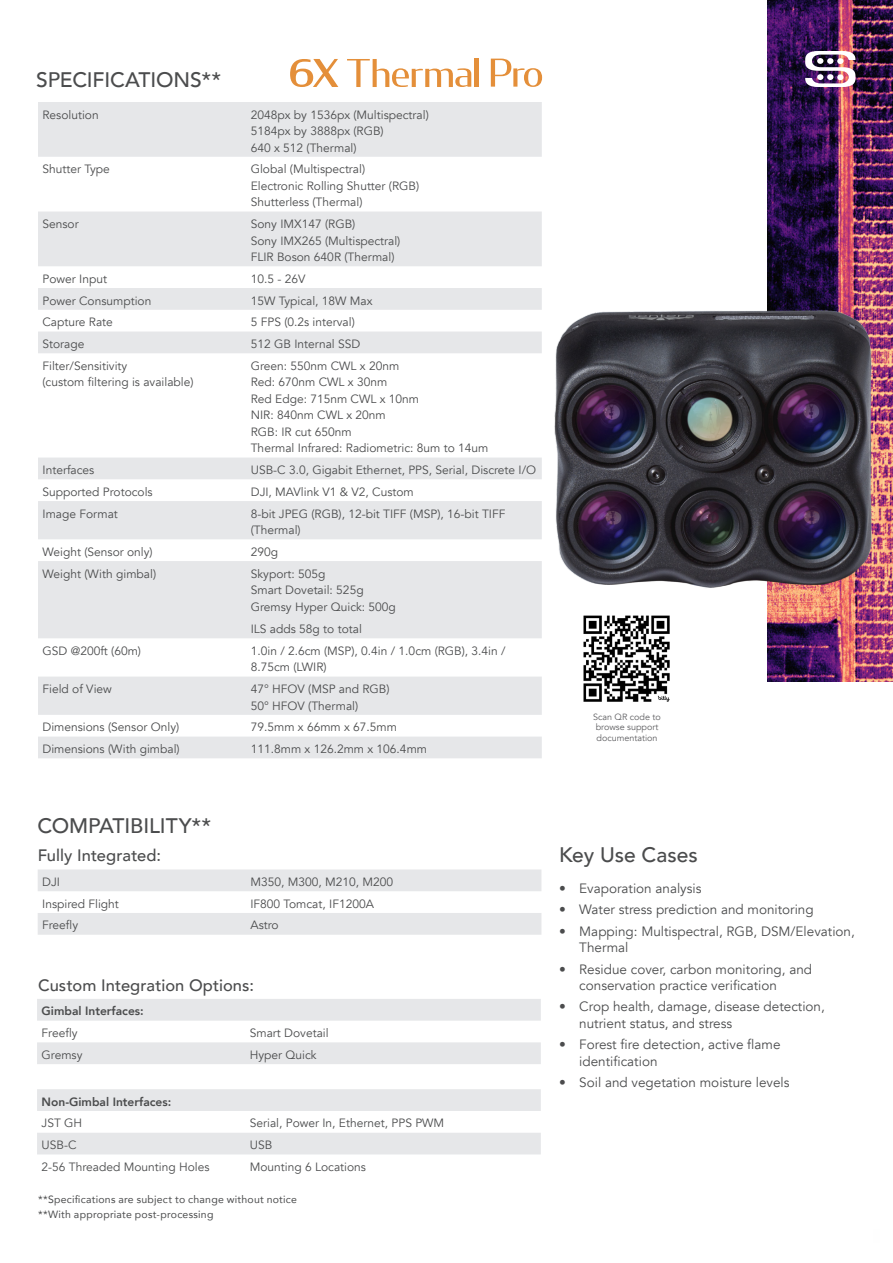
<style>
.page{position:relative;width:893px;height:1263px;background:#fff}
.page>*{position:absolute;margin:0;border:0;box-sizing:border-box;transform-origin:0 0}
.Titles{font:500 21px "Avenir";letter-spacing:-.005em;color:#4b4c4d}
.Titles-2{font:500 16.5px "Avenir";letter-spacing:.005em;color:#4b4c4d}
.t1{font:13.5px/16.5px "Avenir";color:#4b4c4d}
.Specs__not_bold{font:12px/16.5px "Avenir";color:#4b4c4d}
.Spec_Table_List_Bold{font:800 12px "Avenir";color:#4b4c4d}
.Caption_New{font:10.5px/15px "Avenir";letter-spacing:.02em;color:#4b4c4d}
.t2{font:9px/10.8px "Avenir";color:#5f5f62}
.s1{font-style:inherit}
</style>
<div class="page">
<img style="left:768px;top:0;width:125px;height:681px">
<svg style="left:38px;top:102px;width:504px;height:656px;fill:#e6e7e9"></svg>
<img style="left:583px;top:615px;width:87px;height:87px">
<svg style="left:38px;top:869px;width:503px;height:66px"></svg>
<svg style="left:37px;top:999px;width:504px;height:65px"></svg>
<svg style="left:37px;top:1089px;width:504px;height:65px"></svg>
<svg style="left:491px;top:59px;width:51px;height:28px"></svg>
<svg style="left:347px;top:59px;width:124px;height:28px"></svg>
<hr style="left:474px;top:59px;width:4px;height:28px;background:#e48f3a">
<svg style="left:290px;top:59px;width:48px;height:28px"></svg>
<img style="left:554px;top:304px;width:324px;height:295px">
<svg style="left:805px;top:51px;width:50px;height:36px"></svg>
<p class="Titles" style="left:36px;top:62px;width:186px">SPECIFICATIONS**</p>
<p class="Specs__not_bold" style="left:43px;top:106px;width:58px">Resolution</p>
<p class="Specs__not_bold" style="left:251px;top:106px;width:180px">2048px by 1536px (Multispectral)<br>5184px by 3888px (RGB)<br>640 x 512 (Thermal)</p>
<p class="Specs__not_bold" style="left:43px;top:161px;width:69px">Shutter Type</p>
<p class="Specs__not_bold" style="left:251px;top:161px;width:170px">Global (Multispectral)<br>Electronic Rolling Shutter (RGB)<br>Shutterless (Thermal)</p>
<p class="Specs__not_bold" style="left:43px;top:216px;width:38px">Sensor</p>
<p class="Specs__not_bold" style="left:251px;top:216px;width:151px">Sony IMX147 (RGB)<br>Sony IMX265 (Multispectral)<br>FLIR Boson 640R (Thermal)</p>
<p class="Specs__not_bold" style="left:43px;top:271px;width:66px">Power Input</p>
<p class="Specs__not_bold" style="left:251px;top:271px;width:56px">10.5 - 26V</p>
<p class="Specs__not_bold" style="left:43px;top:292px;width:110px">Power Consumption</p>
<p class="Specs__not_bold" style="left:251px;top:292px;width:123px">15W Typical, 18W Max</p>
<p class="Specs__not_bold" style="left:43px;top:314px;width:72px">Capture Rate</p>
<p class="Specs__not_bold" style="left:251px;top:314px;width:106px">5 FPS (0.2s interval)</p>
<p class="Specs__not_bold" style="left:43px;top:336px;width:43px">Storage</p>
<p class="Specs__not_bold" style="left:251px;top:336px;width:111px">512 GB Internal SSD</p>
<p class="Specs__not_bold" style="left:43px;top:358px;width:153px">Filter/Sensitivity<br>(custom filtering is available)</p>
<p class="Specs__not_bold" style="left:251px;top:358px;width:239px">Green: 550nm CWL x 20nm<br>Red: 670nm CWL x 30nm<br>Red Edge: 715nm CWL x 10nm<br>NIR: 840nm CWL x 20nm<br>RGB: IR cut 650nm<br>Thermal Infrared: Radiometric: 8um to 14um</p>
<p class="Specs__not_bold" style="left:43px;top:462px;width:53px">Interfaces</p>
<p class="Specs__not_bold" style="left:251px;top:462px;width:287px">USB-C 3.0, Gigabit Ethernet, PPS, Serial, Discrete I/O</p>
<p class="Specs__not_bold" style="left:43px;top:484px;width:112px">Supported Protocols</p>
<p class="Specs__not_bold" style="left:251px;top:484px;width:165px">DJI, MAVlink V1 &amp; V2, Custom</p>
<p class="Specs__not_bold" style="left:43px;top:505px;width:77px">Image Format</p>
<p class="Specs__not_bold" style="left:251px;top:505px;width:256px">8-bit JPEG (RGB), 12-bit TIFF (MSP), 16-bit TIFF (Thermal)</p>
<p class="Specs__not_bold" style="left:43px;top:544px;width:112px">Weight (Sensor only)</p>
<p class="Specs__not_bold" style="left:251px;top:544px;width:29px">290g</p>
<p class="Specs__not_bold" style="left:43px;top:565px;width:115px">Weight (With gimbal)</p>
<p class="Specs__not_bold" style="left:251px;top:565px;width:147px">Skyport: 505g<br>Smart Dovetail: 525g<br>Gremsy Hyper Quick: 500g</p>
<p class="Specs__not_bold" style="left:251px;top:621px;width:113px">ILS adds 58g to total</p>
<p class="Specs__not_bold" style="left:43px;top:643px;width:100px">GSD @200ft (60m)</p>
<p class="Specs__not_bold" style="left:251px;top:643px;width:256px">1.0in / 2.6cm (MSP), 0.4in / 1.0cm (RGB), 3.4in /<br>8.75cm (LWIR)</p>
<p class="Specs__not_bold" style="left:43px;top:681px;width:71px">Field of View</p>
<p class="Specs__not_bold" style="left:251px;top:681px;width:140px">47° HFOV (MSP and RGB)<br>50° HFOV (Thermal)</p>
<p class="Specs__not_bold" style="left:43px;top:719px;width:138px">Dimensions (Sensor Only)</p>
<p class="Specs__not_bold" style="left:251px;top:719px;width:148px">79.5mm x 66mm x 67.5mm</p>
<p class="Specs__not_bold" style="left:43px;top:741px;width:139px">Dimensions (With gimbal)</p>
<p class="Specs__not_bold" style="left:251px;top:741px;width:178px">111.8mm x 126.2mm x 106.4mm</p>
<p class="t2" style="left:593px;top:711px;width:69px">Scan QR code to browse support documentation</p>
<p class="Titles" style="left:38px;top:807px;width:175px">COMPATIBILITY**</p>
<p class="Titles-2" style="left:38px;top:841px;width:125px">Fully Integrated:</p>
<p class="Specs__not_bold" style="left:42px;top:874px;width:19px">DJI</p>
<p class="Specs__not_bold" style="left:250px;top:874px;width:144px">M350, M300, M210, M200</p>
<p class="Specs__not_bold" style="left:42px;top:895px;width:78px">Inspired Flight</p>
<p class="Specs__not_bold" style="left:250px;top:895px;width:125px">IF800 Tomcat, IF1200A</p>
<p class="Specs__not_bold" style="left:42px;top:917px;width:38px">Freefly</p>
<p class="Specs__not_bold" style="left:250px;top:917px;width:30px">Astro</p>
<p class="Titles-2" style="left:38px;top:971px;width:217px">Custom Integration Options:</p>
<p class="Spec_Table_List_Bold" style="left:42px;top:1002px;width:104px">Gimbal Interfaces:</p>
<p class="Specs__not_bold" style="left:42px;top:1025px;width:38px">Freefly</p>
<p class="Specs__not_bold" style="left:250px;top:1025px;width:80px">Smart Dovetail</p>
<p class="Specs__not_bold" style="left:42px;top:1047px;width:42px">Gremsy</p>
<p class="Specs__not_bold" style="left:250px;top:1047px;width:68px">Hyper Quick</p>
<p class="Spec_Table_List_Bold" style="left:42px;top:1092px;width:131px">Non-Gimbal Interfaces:</p>
<p class="Specs__not_bold" style="left:42px;top:1115px;width:42px">JST GH</p>
<p class="Specs__not_bold" style="left:250px;top:1115px;width:196px">Serial, Power In, Ethernet, PPS PWM</p>
<p class="Specs__not_bold" style="left:42px;top:1137px;width:36px">USB-C</p>
<p class="Specs__not_bold" style="left:250px;top:1137px;width:24px">USB</p>
<p class="Specs__not_bold" style="left:42px;top:1159px;width:170px">2-56 Threaded Mounting Holes</p>
<p class="Specs__not_bold" style="left:250px;top:1159px;width:118px">Mounting 6 Locations</p>
<p class="Caption_New" style="left:38px;top:1192px;width:260px">**Specifications are subject to change without notice **With appropriate post-processing</p>
<p class="Titles" style="left:559px;top:837px;width:140px">Key Use Cases</p>
<p class="t1" style="left:559px;top:880px;width:144px"><span class="s1">•</span> Evaporation analysis</p>
<p class="t1" style="left:559px;top:902px;width:256px"><span class="s1">•</span> Water stress prediction and monitoring</p>
<p class="t1" style="left:579px;top:923px;width:277px;text-indent:-20px"><span class="s1">•</span> Mapping: Multispectral, RGB, DSM/Elevation,<br>Thermal</p>
<p class="t1" style="left:579px;top:961px;width:234px;text-indent:-20px"><span class="s1">•</span> Residue cover, carbon monitoring, and conservation practice verification</p>
<p class="t1" style="left:579px;top:999px;width:247px;text-indent:-20px"><span class="s1">•</span> Crop health, damage, disease detection, nutrient status, and stress</p>
<p class="t1" style="left:579px;top:1037px;width:203px;text-indent:-20px"><span class="s1">•</span> Forest fire detection, active flame identification</p>
<p class="t1" style="left:559px;top:1074px;width:232px"><span class="s1">•</span> Soil and vegetation moisture levels</p>
</div>
